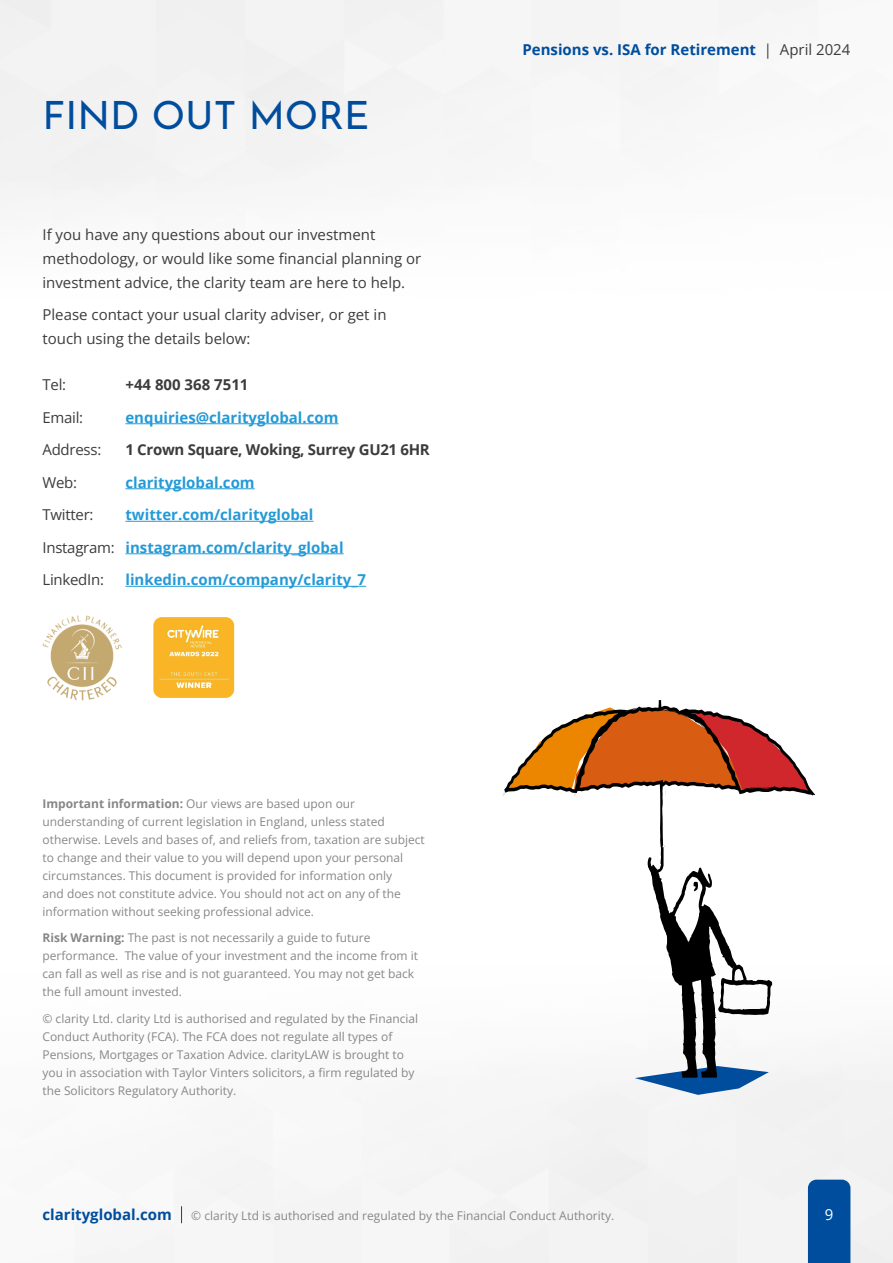
<style>
.page{position:relative;width:893px;height:1263px;background:#fff}
.page>*{position:absolute;margin:0;border:0;box-sizing:border-box;transform-origin:0 0}
.t1{font:39px "Josefin Sans";color:#004d9d}
.t2{font:15px/24px "Open Sans";color:#3c3c3b}
.t3{font:700 15px/32.5px "Open Sans";color:#239ad7}
.t4{font:700 15px "Open Sans";color:#004d9d}
.t5{font:15px/32.5px "Open Sans";letter-spacing:-.02em;color:#3c3c3b}
.t6{font:700 15px "Open Sans";letter-spacing:-.02em;color:#3c3c3b}
.t7{font:700 15px "Open Sans";color:#3c3c3b}
.t8{font:15px "Open Sans";color:#fff}
.t9{font:12px/18px "Open Sans";color:#878787}
.s1{font-weight:700}
.s2{font-weight:400;color:#3c3c3b}
</style>
<div class="page">
<div style="left:808px;top:1179px;width:42px;height:84px;background:#004d9d"></div>
<svg style="left:181px;top:1206px;width:1px;height:17px"></svg>
<svg style="left:635px;top:873px;width:137px;height:222px"></svg>
<svg style="left:503px;top:787px;width:201px;height:86px"></svg>
<svg style="left:506px;top:700px;width:310px;height:107px"></svg>
<img style="left:153px;top:617px;width:81px;height:81px">
<img style="left:43px;top:615px;width:78px;height:85px">
<hr style="left:125px;top:423px;width:214px;height:1px;background:#239ad7">
<hr style="left:125px;top:488px;width:130px;height:1px;background:#239ad7">
<hr style="left:125px;top:521px;width:189px;height:1px;background:#239ad7">
<hr style="left:125px;top:553px;width:219px;height:1px;background:#239ad7">
<hr style="left:125px;top:586px;width:241px;height:1px;background:#239ad7">
<h1 class="t1" style="left:43px;top:83px;width:329px">FIND OUT MORE</h1>
<p class="t2" style="left:43px;top:222px;width:380px">If you have any questions about our investment methodology, or would like some financial planning or investment advice, the clarity team are here to help.</p>
<p class="t2" style="left:43px;top:302px;width:345px">Please contact your usual clarity adviser, or get in touch using the details below:</p>
<p class="t5" style="left:43px;top:368px;width:74px">Tel:<br>Email:<br>Address:<br>Web:<br>Twitter:<br>Instagram:<br>LinkedIn:</p>
<p class="t7" style="left:125px;top:374px;width:125px">+44 800 368 7511</p>
<p class="t3" style="left:125px;top:400px;width:215px">enquiries@clarityglobal.com</p>
<p class="t6" style="left:125px;top:439px;width:306px">1 Crown Square, Woking, Surrey GU21 6HR</p>
<p class="t3" style="left:125px;top:465px;width:242px">clarityglobal.com twitter.com/clarityglobal instagram.com/clarity_global linkedin.com/company/clarity_7</p>
<p class="t9" style="left:43px;top:794px;width:384px"><span class="s1">Important information:</span> Our views are based upon our understanding of current legislation in England, unless stated otherwise. Levels and bases of, and reliefs from, taxation are subject to change and their value to you will depend upon your personal circumstances. This document is provided for information only<br>and does not constitute advice. You should not act on any of the information without seeking professional advice.</p>
<p class="t9" style="left:43px;top:929px;width:377px"><span class="s1">Risk Warning:</span> The past is not necessarily a guide to future performance. The value of your investment and the income from it can fall as well as rise and is not guaranteed. You may not get back the full amount invested.</p>
<p class="t9" style="left:43px;top:1009px;width:377px">© clarity Ltd. clarity Ltd is authorised and regulated by the Financial Conduct Authority (FCA). The FCA does not regulate all types of Pensions, Mortgages or Taxation Advice. clarityLAW is brought to you in association with Taylor Vinters solicitors, a firm regulated by the Solicitors Regulatory Authority.</p>
<p class="t4" style="left:522px;top:39px;width:330px">Pensions vs. ISA for Retirement <span class="s2">| April 2024</span></p>
<p class="t4" style="left:43px;top:1204px;width:131px">clarityglobal.com</p>
<p class="t9" style="left:191px;top:1207px;width:424px">© clarity Ltd is authorised and regulated by the Financial Conduct Authority.</p>
<p class="t8" style="left:825px;top:1205px;width:10px">9</p>
</div>
